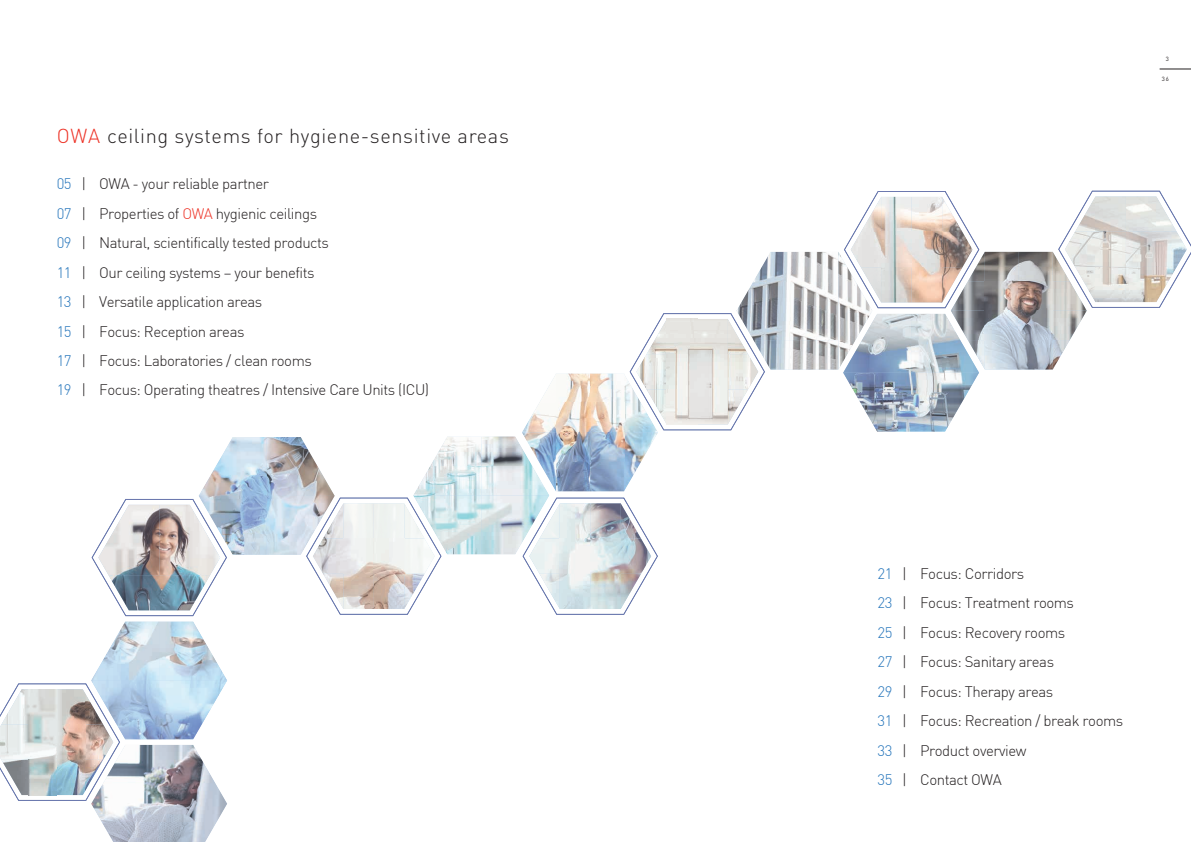
<style>
.page{position:relative;width:1191px;height:842px;background:#fff}
.page>*{position:absolute;margin:0;border:0;box-sizing:border-box;transform-origin:0 0}
.t1{font:300 20px "DIN Pro";letter-spacing:.03em;color:#231f20}
.t2{font:300 15px/29.5px "DIN";letter-spacing:-.03em;color:#231f20}
.t3{font:6px "DIN Pro";color:#231f20}
.s1{color:#ed3226}
.s2{color:#2575bb}
</style>
<div class="page">
<svg style="left:0;top:683px;width:194px;height:118px"></svg>
<img style="left:85px;top:693px;width:6px;height:31px">
<img style="left:1px;top:689px;width:84px;height:35px">
<img style="left:0;top:724px;width:113px;height:36px">
<img style="left:85px;top:760px;width:6px;height:31px">
<img style="left:1px;top:760px;width:84px;height:35px">
<img style="left:91px;top:745px;width:136px;height:97px">
<img style="left:91px;top:622px;width:136px;height:117px">
<svg style="left:92px;top:191px;width:1099px;height:425px"></svg>
<img style="left:1075px;top:196px;width:101px;height:36px">
<img style="left:1065px;top:232px;width:121px;height:35px">
<img style="left:1075px;top:267px;width:101px;height:35px">
<hr style="left:1159px;top:69px;width:32px;height:1px;background:#231f20">
<h1 class="t1" style="left:57px;top:122px;width:454px"><span class="s1">OWA</span> ceiling systems for hygiene-sensitive areas</h1>
<p class="t2" style="left:57px;top:169px;width:262px"><span class="s2">05</span> | OWA - your reliable partner<br><span class="s2">07</span> | Properties of <span class="s1">OWA</span> hygienic ceilings</p>
<p class="t2" style="left:57px;top:228px;width:274px"><span class="s2">09</span> | Natural, scientifically tested products</p>
<p class="t2" style="left:57px;top:257px;width:259px"><span class="s2">11</span> | Our ceiling systems – your benefits</p>
<p class="t2" style="left:57px;top:287px;width:207px"><span class="s2">13</span> | Versatile application areas</p>
<p class="t2" style="left:57px;top:316px;width:189px"><span class="s2">15</span> | Focus: Reception areas</p>
<p class="t2" style="left:57px;top:346px;width:257px"><span class="s2">17</span> | Focus: Laboratories / clean rooms</p>
<p class="t2" style="left:57px;top:375px;width:374px"><span class="s2">19</span> | Focus: Operating theatres / Intensive Care Units (ICU)</p>
<p class="t3" style="left:1165px;top:55px;width:5px">3</p>
<p class="t3" style="left:1162px;top:75px;width:8px">36</p>
<p class="t2" style="left:877px;top:559px;width:148px"><span class="s2">21</span> | Focus: Corridors</p>
<p class="t2" style="left:877px;top:588px;width:198px"><span class="s2">23</span> | Focus: Treatment rooms</p>
<p class="t2" style="left:877px;top:618px;width:189px"><span class="s2">25</span> | Focus: Recovery rooms</p>
<p class="t2" style="left:877px;top:647px;width:247px"><span class="s2">27</span> | Focus: Sanitary areas<br><span class="s2">29</span> | Focus: Therapy areas<br><span class="s2">31</span> | Focus: Recreation / break rooms</p>
<p class="t2" style="left:877px;top:735px;width:150px"><span class="s2">33</span> | Product overview</p>
<p class="t2" style="left:877px;top:765px;width:126px"><span class="s2">35</span> | Contact OWA</p>
</div>
